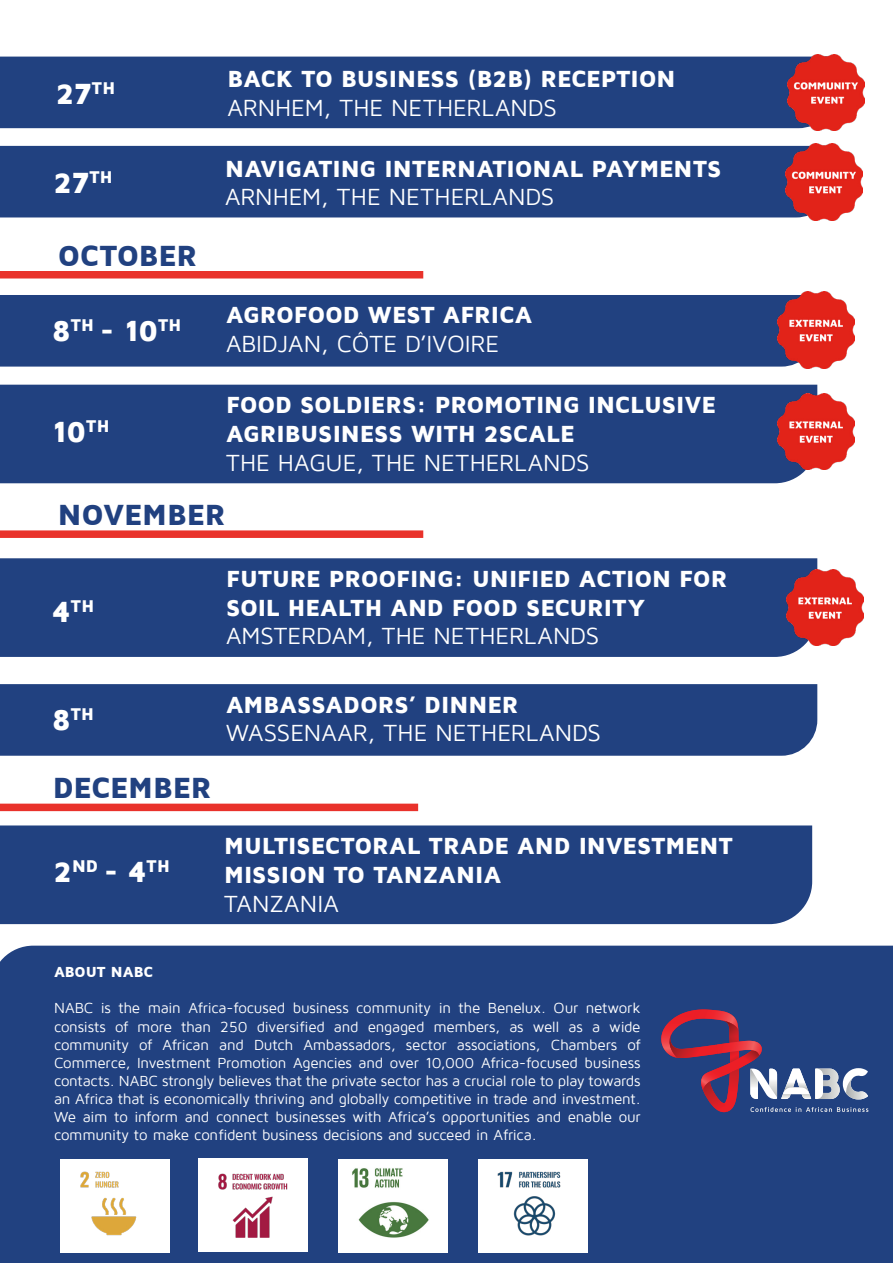
<style>
.page{position:relative;width:893px;height:1263px;background:#fff}
.page>*{position:absolute;margin:0;border:0;box-sizing:border-box;transform-origin:0 0}
.t1{font:900 30px "Maven Pro";letter-spacing:-.005em;color:#214180}
.t2{font:900 30px "Maven Pro";letter-spacing:-.025em;color:#fff}
.t3{font:900 24px/28.8px "Maven Pro";letter-spacing:-.005em;color:#fff}
.t4{font:24px "Maven Pro";letter-spacing:-.005em;color:#fff}
.t5{font:900 17.55px "Maven Pro";letter-spacing:.02em;color:#fff}
.t6{font:15px/18px "Maven Pro";letter-spacing:-.015em;color:#fff;text-align:justify}
.t7{font:900 15px "Maven Pro";letter-spacing:-.01em;color:#fff}
.s1{font-size:30px}
</style>
<div class="page">
<div style="left:0;top:271px;width:423px;height:7px;background:#e9322b"></div>
<div style="left:0;top:295px;width:777px;height:72px;background:#214180"></div>
<div style="left:0;top:530px;width:423px;height:8px;background:#e9322b"></div>
<div style="left:0;top:684px;width:817px;height:72px;background:#214180"></div>
<img style="left:777px;top:292px;width:77px;height:77px">
<div style="left:0;top:146px;width:785px;height:71px;background:#214180"></div>
<img style="left:785px;top:143px;width:77px;height:77px">
<div style="left:0;top:385px;width:817px;height:98px;background:#214180"></div>
<img style="left:777px;top:393px;width:77px;height:77px">
<div style="left:0;top:804px;width:418px;height:7px;background:#e9322b"></div>
<div style="left:0;top:825px;width:812px;height:99px;background:#214180"></div>
<div style="left:0;top:558px;width:817px;height:99px;background:#214180"></div>
<img style="left:786px;top:569px;width:77px;height:77px">
<div style="left:0;top:946px;width:893px;height:317px;background:#214180"></div>
<img style="left:659px;top:1011px;width:2px;height:47px">
<svg style="left:661px;top:1009px;width:207px;height:103px;background:#515080"></svg>
<img style="left:725px;top:1068px;width:14px;height:44px">
<div style="left:60px;top:1159px;width:109px;height:93px;background:#fff"></div>
<img style="left:80px;top:1171px;width:57px;height:65px">
<div style="left:478px;top:1159px;width:109px;height:93px;background:#fff"></div>
<div style="left:199px;top:1158px;width:109px;height:93px;background:#fff"></div>
<img style="left:497px;top:1171px;width:64px;height:65px">
<img style="left:218px;top:1173px;width:70px;height:65px">
<div style="left:338px;top:1159px;width:109px;height:93px;background:#fff"></div>
<img style="left:352px;top:1168px;width:77px;height:70px">
<div style="left:0;top:57px;width:788px;height:71px;background:#214180"></div>
<img style="left:788px;top:54px;width:76px;height:77px">
<h1 class="t2" style="left:56px;top:78px;width:61px">27<sup>TH</sup></h1>
<h1 class="t2" style="left:53px;top:167px;width:61px">27<sup>TH</sup></h1>
<h1 class="t1" style="left:58px;top:239px;width:141px">OCTOBER</h1>
<h1 class="t2" style="left:52px;top:314px;width:131px">8<sup>TH</sup> - 10<sup>TH</sup></h1>
<h1 class="t2" style="left:52px;top:416px;width:59px">10<sup>TH</sup></h1>
<h2 class="t3" style="left:227px;top:65px;width:449px">BACK TO BUSINESS (B2B) RECEPTION</h2>
<h2 class="t4" style="left:227px;top:96px;width:331px">ARNHEM, THE NETHERLANDS</h2>
<h2 class="t3" style="left:225px;top:154px;width:498px">NAVIGATING INTERNATIONAL PAYMENTS</h2>
<h2 class="t4" style="left:225px;top:185px;width:331px">ARNHEM, THE NETHERLANDS</h2>
<h2 class="t3" style="left:226px;top:301px;width:308px">AGROFOOD WEST AFRICA</h2>
<h2 class="t4" style="left:226px;top:332px;width:274px">ABIDJAN, CÔTE D’IVOIRE</h2>
<h2 class="t3" style="left:226px;top:391px;width:491px">FOOD SOLDIERS: PROMOTING INCLUSIVE<br>AGRIBUSINESS WITH 2SCALE</h2>
<h2 class="t4" style="left:226px;top:450px;width:365px">THE HAGUE, THE NETHERLANDS</h2>
<h1 class="t1" style="left:58px;top:499px;width:169px">NOVEMBER</h1>
<p class="t5" style="left:52px;top:597px;width:43px"><span class="s1">4</span>TH</p>
<h2 class="t3" style="left:226px;top:564px;width:502px">FUTURE PROOFING: UNIFIED ACTION FOR<br>SOIL HEALTH AND FOOD SECURITY</h2>
<h2 class="t4" style="left:226px;top:624px;width:375px">AMSTERDAM, THE NETHERLANDS</h2>
<p class="t5" style="left:52px;top:704px;width:43px"><span class="s1">8</span>TH</p>
<h1 class="t1" style="left:53px;top:772px;width:160px">DECEMBER</h1>
<h2 class="t3" style="left:226px;top:690px;width:294px">AMBASSADORS’ DINNER</h2>
<h2 class="t4" style="left:226px;top:721px;width:376px">WASSENAAR, THE NETHERLANDS</h2>
<p class="t5" style="left:54px;top:856px;width:118px"><span class="s1">2</span>ND <span class="s1">- 4</span>TH</p>
<h2 class="t3" style="left:224px;top:831px;width:510px">MULTISECTORAL TRADE AND INVESTMENT<br>MISSION TO TANZANIA</h2>
<h2 class="t4" style="left:224px;top:891px;width:116px">TANZANIA</h2>
<p class="t7" style="left:54px;top:964px;width:101px">ABOUT NABC</p>
<p class="t6" style="left:54px;top:999px;width:588px">NABC is the main Africa-focused business community in the Benelux. Our network consists of more than 250 diversified and engaged members, as well as a wide community of African and Dutch Ambassadors, sector associations, Chambers of Commerce, Investment Promotion Agencies and over 10,000 Africa-focused business contacts. NABC strongly believes that the private sector has a crucial role to play towards an Africa that is economically thriving and globally competitive in trade and investment.<br>We aim to inform and connect businesses with Africa’s opportunities and enable our community to make confident business decisions and succeed in Africa.</p>
</div>
